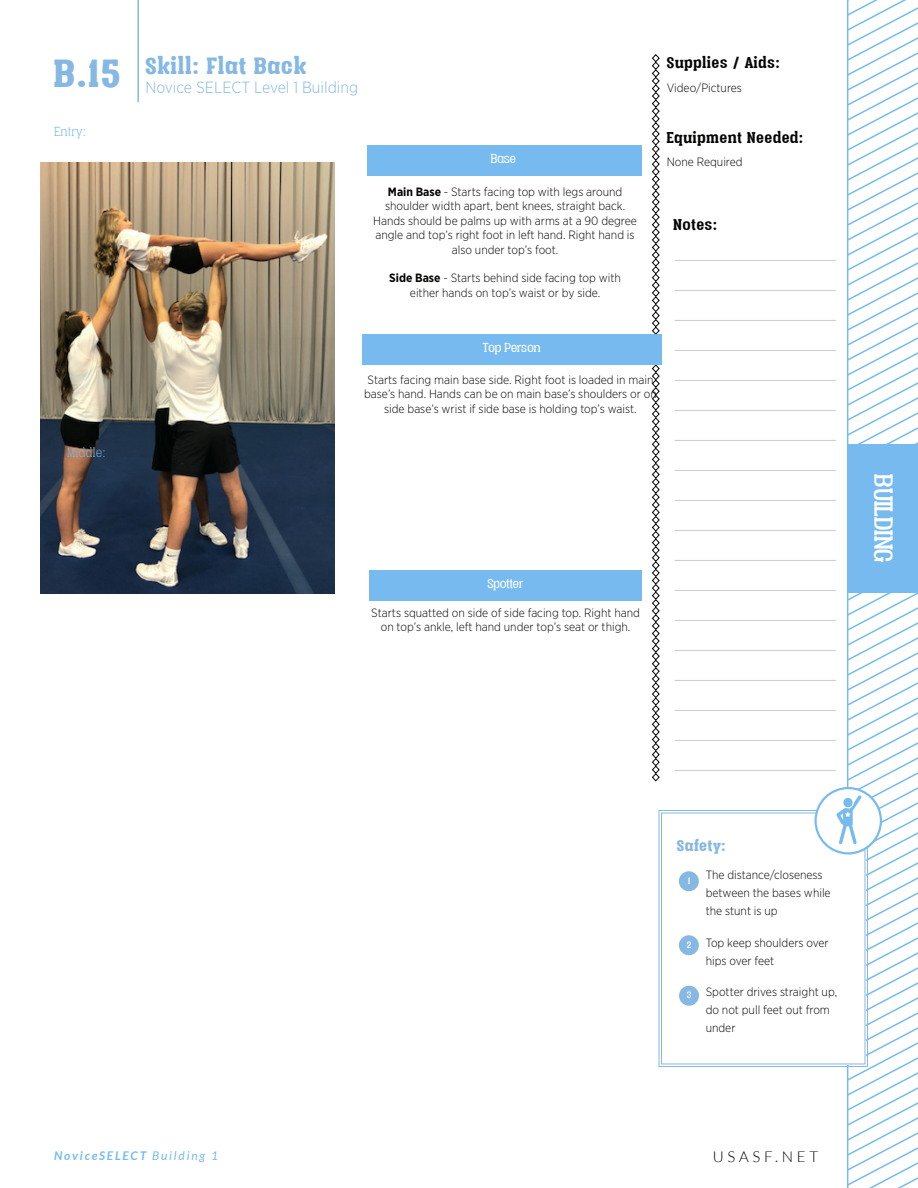
<style>
.page{position:relative;width:918px;height:1188px;background:#fff}
.page>*{position:absolute;margin:0;border:0;box-sizing:border-box;transform-origin:0 0}
.t1{font:900 45px "Vacer Serif Personal";color:#85b8e3}
.t2{font:30px "Vacer Serif Personal";color:#fff}
.t3{font:900 27px "Vacer Serif Personal";letter-spacing:.05em;color:#85b8e3}
.t4{font:700 18px "Vacer Serif Personal";letter-spacing:.05em;color:#040503}
.t5{font:900 18px "Vacer Serif Personal";letter-spacing:.05em;color:#85b8e3}
.t6{font:300 16.2px "Gotham Narrow";color:#85b8e3}
.t7{font:15px "Vacer Serif Personal";color:#fff}
.t8{font:300 15px "Vacer Serif Personal";letter-spacing:.05em;color:#76baef}
.t9{font:300 15px "Lato";letter-spacing:.25em;color:#040503}
.t10{font:300 12px/14.4px "Gotham Narrow";color:#040503;text-align:center}
.t11{font:italic 700 12px "Lato";letter-spacing:.15em;color:#76baef}
.t12{font:10.8px "Vacer Serif Personal";color:#fff}
.s1{font-weight:700}
.s2{font-weight:400}
</style>
<div class="page">
<img style="left:40px;top:162px;width:294px;height:432px">
<hr style="left:137px;top:0;width:2px;height:102px;background:#85b8e3">
<svg style="left:659px;top:810px;width:156px;height:257px"></svg>
<div style="left:661px;top:813px;width:204px;height:251px;border:1px solid #85b8e3"></div>
<div style="left:679px;top:871px;width:20px;height:20px;background:#85b8e3;border-radius:50%"></div>
<div style="left:679px;top:935px;width:20px;height:20px;background:#85b8e3;border-radius:50%"></div>
<div style="left:679px;top:986px;width:20px;height:20px;background:#85b8e3;border-radius:50%"></div>
<svg style="left:815px;top:0;width:103px;height:1188px"></svg>
<svg style="left:652px;top:54px;width:8px;height:728px"></svg>
<hr style="left:674px;top:260px;width:162px;height:1px;background:#ceccca">
<hr style="left:674px;top:290px;width:162px;height:1px;background:#ceccca">
<hr style="left:674px;top:320px;width:162px;height:1px;background:#ceccca">
<hr style="left:674px;top:350px;width:162px;height:1px;background:#ceccca">
<hr style="left:674px;top:380px;width:162px;height:1px;background:#ceccca">
<hr style="left:674px;top:410px;width:162px;height:1px;background:#ceccca">
<hr style="left:674px;top:440px;width:162px;height:1px;background:#ceccca">
<hr style="left:674px;top:470px;width:162px;height:1px;background:#ceccca">
<hr style="left:674px;top:500px;width:162px;height:1px;background:#ceccca">
<hr style="left:674px;top:530px;width:162px;height:1px;background:#ceccca">
<hr style="left:674px;top:560px;width:162px;height:1px;background:#ceccca">
<hr style="left:674px;top:590px;width:162px;height:1px;background:#ceccca">
<hr style="left:674px;top:620px;width:162px;height:1px;background:#ceccca">
<hr style="left:674px;top:650px;width:162px;height:1px;background:#ceccca">
<hr style="left:674px;top:680px;width:162px;height:1px;background:#ceccca">
<hr style="left:674px;top:710px;width:162px;height:1px;background:#ceccca">
<hr style="left:674px;top:740px;width:162px;height:1px;background:#ceccca">
<hr style="left:674px;top:770px;width:162px;height:1px;background:#ceccca">
<div style="left:368px;top:146px;width:274px;height:30px;background:#76baef"></div>
<div style="left:362px;top:335px;width:300px;height:30px;background:#76baef"></div>
<div style="left:369px;top:570px;width:273px;height:31px;background:#76baef"></div>
<h1 class="t1" style="left:54px;top:54px;width:68px">B.15</h1>
<p class="t8" style="left:55px;top:125px;width:33px">Entry:</p>
<p class="t8" style="left:68px;top:446px;width:39px">Middle:</p>
<h3 class="t3" style="left:145px;top:54px;width:162px">Skill: Flat Back</h3>
<h3 class="t6" style="left:145px;top:77px;width:214px">Novice SELECT Level 1 Building</h3>
<p class="t7" style="left:491px;top:152px;width:27px">Base</p>
<p class="t10" style="left:373px;top:184px;width:265px"><span class="s1">Main Base</span> - Starts facing top with legs around shoulder width apart, bent knees, straight back.<br>Hands should be palms up with arms at a 90 degree angle and top’s right foot in left hand. Right hand is also under top’s foot.</p>
<p class="t10" style="left:389px;top:271px;width:233px"><span class="s1">Side Base</span> - Starts behind side facing top with either hands on top’s waist or by side.</p>
<h3 class="t4" style="left:667px;top:54px;width:114px">Supplies / Aids:</h3>
<p class="t10" style="left:667px;top:80px;width:77px">Video/Pictures</p>
<h3 class="t4" style="left:667px;top:130px;width:138px">Equipment Needed:</h3>
<p class="t10" style="left:667px;top:155px;width:77px">None Required</p>
<h3 class="t4" style="left:673px;top:216px;width:45px">Notes:</h3>
<p class="t7" style="left:483px;top:341px;width:59px">Top Person</p>
<p class="t10" style="left:364px;top:372px;width:294px">Starts facing main base side. Right foot is loaded in main base’s hand. Hands can be on main base’s shoulders or on side base’s wrist if side base is holding top’s waist.</p>
<p class="t7" style="left:487px;top:576px;width:37px">Spotter</p>
<p class="t10" style="left:371px;top:605px;width:270px">Starts squatted on side of side facing top. Right hand on top’s ankle, left hand under top’s seat or thigh.</p>
<h2 class="t2" style="left:897px;top:474px;width:90px;rotate:90deg">BUILDING</h2>
<h3 class="t5" style="left:677px;top:837px;width:50px">Safety:</h3>
<p class="t12" style="left:688px;top:876px;width:4px">1</p>
<p class="t10" style="left:706px;top:866px;width:126px;line-height:18px;text-align:left">The distance/closeness between the bases while the stunt is up</p>
<p class="t10" style="left:706px;top:933px;width:124px;line-height:18px;text-align:left">Top keep shoulders over hips over feet</p>
<p class="t10" style="left:706px;top:983px;width:133px;line-height:18px;text-align:left">Spotter drives straight up, do not pull feet out from under</p>
<p class="t12" style="left:687px;top:940px;width:6px">2</p>
<p class="t12" style="left:687px;top:990px;width:6px">3</p>
<p class="t11" style="left:54px;top:1148px;width:166px">NoviceSELECT <span class="s2">Building 1</span></p>
<p class="t9" style="left:713px;top:1148px;width:107px">USASF.NET</p>
</div>
